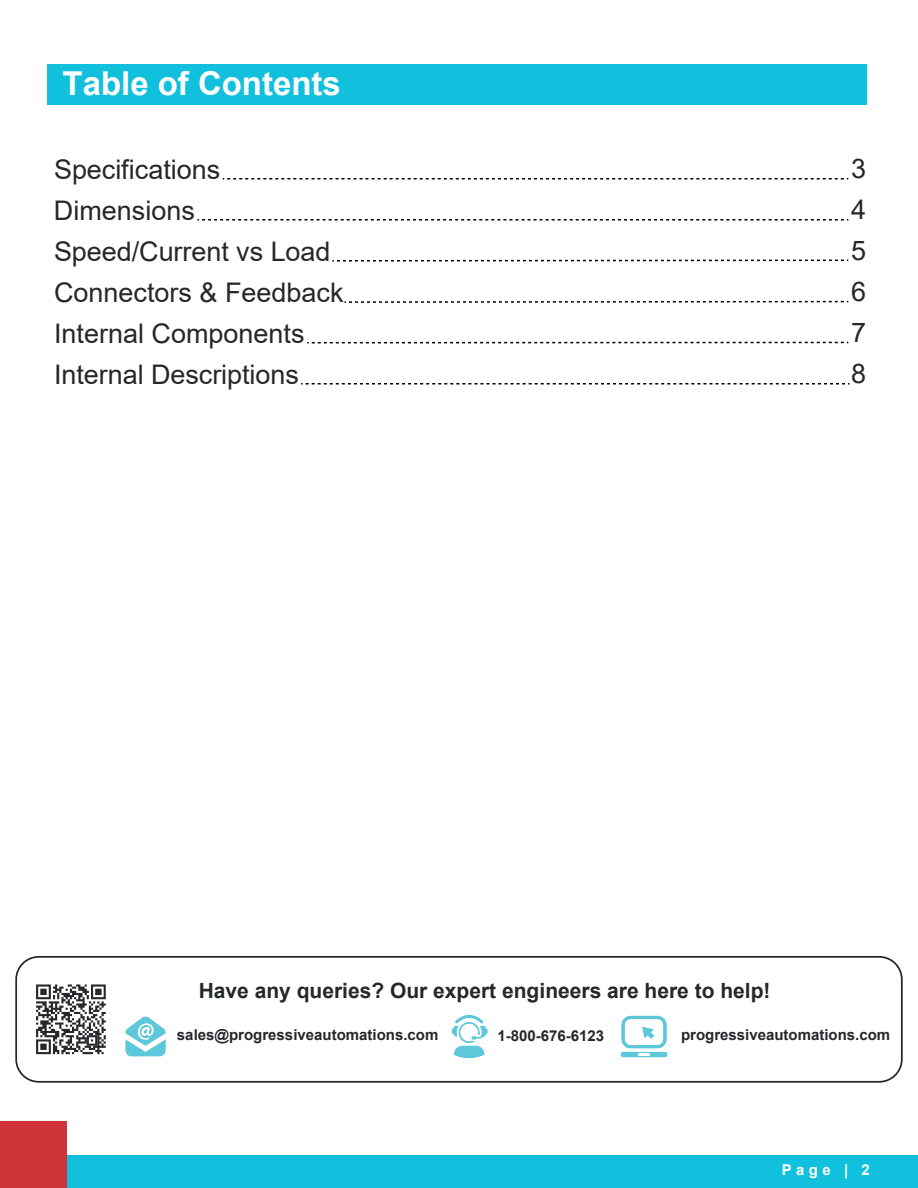
<style>
.page{position:relative;width:918px;height:1188px;background:#fff}
.page>*{position:absolute;margin:0;border:0;box-sizing:border-box;transform-origin:0 0}
.t1{font:700 33px "Arial";color:#fff}
.t2{font:27px "Arial";color:#24282a}
.t3{font:700 21px "Arial";color:#24282a}
.t4{font:700 15px "Arial";color:#24282a}
.t5{font:700 15px "Arial";color:#fff}
</style>
<div class="page">
<div style="left:47px;top:64px;width:819px;height:41px;background:#11c0dd"></div>
<div style="left:0;top:1155px;width:918px;height:33px;background:#11c0dd"></div>
<div style="left:0;top:1121px;width:67px;height:67px;background:#cf3439"></div>
<div style="left:15px;top:956px;width:888px;height:127px;border:2px solid #24282a;border-radius:23px"></div>
<img style="left:125px;top:1016px;width:41px;height:41px">
<img style="left:451px;top:1015px;width:37px;height:44px">
<img style="left:620px;top:1015px;width:48px;height:43px">
<svg style="left:36px;top:1054px;width:68px;height:1px"></svg>
<svg style="left:36px;top:984px;width:70px;height:70px"></svg>
<svg style="left:223px;top:178px;width:625px;height:1px"></svg>
<svg style="left:198px;top:219px;width:650px;height:2px"></svg>
<svg style="left:332px;top:259px;width:516px;height:3px"></svg>
<svg style="left:307px;top:342px;width:541px;height:1px"></svg>
<svg style="left:301px;top:383px;width:548px;height:2px"></svg>
<svg style="left:345px;top:300px;width:503px;height:3px"></svg>
<p class="t1" style="left:63px;top:60px;width:280px">Table of Contents</p>
<p class="t2" style="left:54px;top:151px;width:168px">Specifications</p>
<p class="t2" style="left:851px;top:150px;width:17px">3</p>
<p class="t2" style="left:54px;top:192px;width:142px">Dimensions</p>
<p class="t2" style="left:851px;top:191px;width:17px">4</p>
<p class="t2" style="left:54px;top:233px;width:278px">Speed/Current vs Load</p>
<p class="t2" style="left:851px;top:232px;width:17px">5</p>
<p class="t2" style="left:54px;top:274px;width:291px">Connectors &amp; Feedback</p>
<p class="t2" style="left:851px;top:273px;width:17px">6</p>
<p class="t2" style="left:54px;top:315px;width:252px">Internal Components</p>
<p class="t2" style="left:851px;top:314px;width:17px">7</p>
<p class="t2" style="left:54px;top:356px;width:246px">Internal Descriptions</p>
<p class="t2" style="left:851px;top:355px;width:17px">8</p>
<p class="t3" style="left:199px;top:976px;width:573px">Have any queries? Our expert engineers are here to help!</p>
<p class="t4" style="left:177px;top:1024px;width:263px">sales@progressiveautomations.com</p>
<p class="t4" style="left:497px;top:1025px;width:108px">1-800-676-6123</p>
<p class="t4" style="left:681px;top:1024px;width:211px">progressiveautomations.com</p>
<p class="t5" style="left:782px;top:1159px;width:90px">Page | 2</p>
</div>
